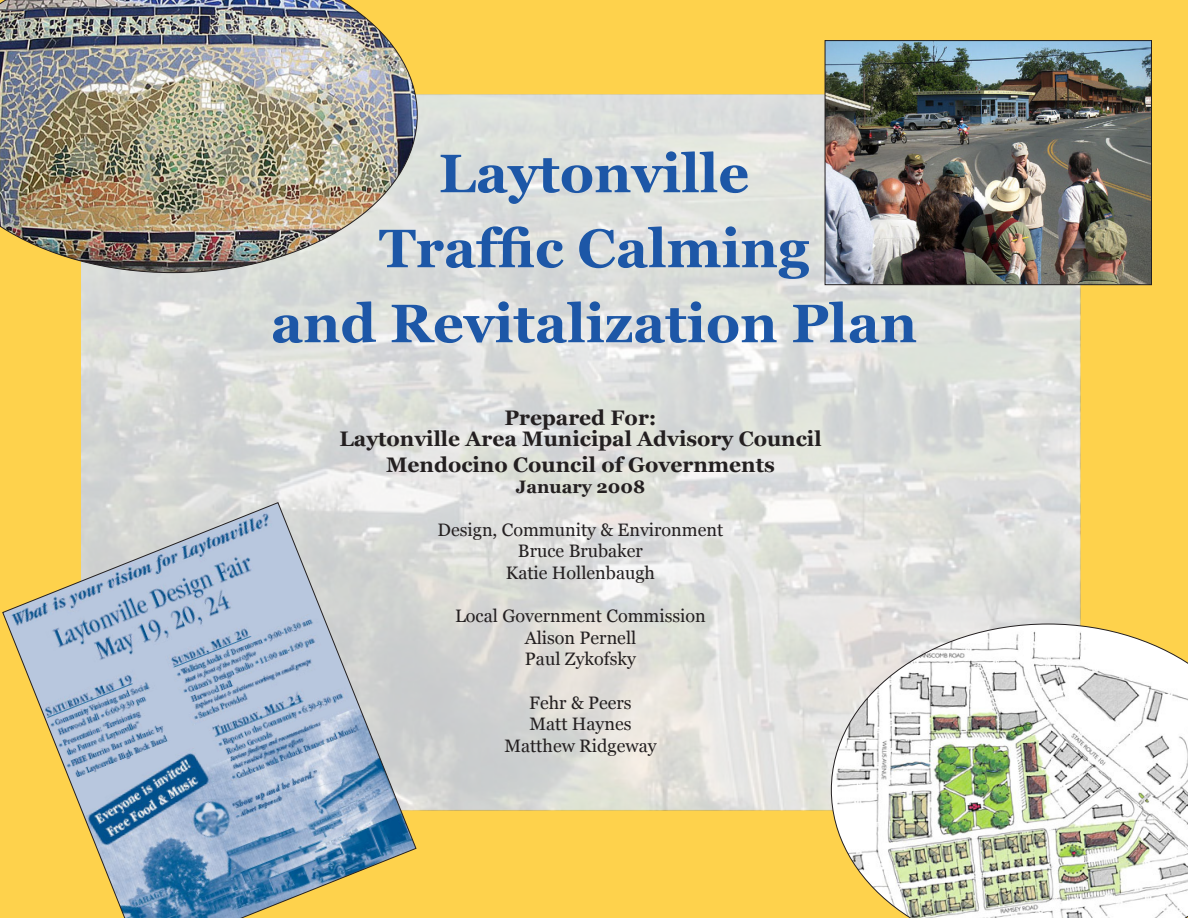
<style>
.page{position:relative;width:1188px;height:918px;background:#fed24c}
.page>*{position:absolute;margin:0;border:0;box-sizing:border-box;transform-origin:0 0}
.t1{font:700 54px "Georgia";color:#1d57a7}
.t2{font:700 21px "Georgia";color:#231f20}
.t3{font:18px "Georgia";color:#231f20}
.t4{font:700 18px "Georgia";color:#231f20}
</style>
<div class="page">
<img style="left:81px;top:95px;width:999px;height:716px">
<svg style="left:2px;top:502px;width:415px;height:416px;background:#b1bab3"></svg>
<img style="left:827px;top:42px;width:323px;height:241px">
<div style="left:825px;top:40px;width:327px;height:245px;border:1px solid #231f20"></div>
<img style="left:831px;top:624px;width:357px;height:294px">
<img style="left:0;top:0;width:418px;height:273px">
<p class="t1" style="left:439px;top:143px;width:312px">Laytonville</p>
<p class="t1" style="left:379px;top:218px;width:432px">Traffic Calming</p>
<p class="t1" style="left:271px;top:293px;width:648px">and Revitalization Plan</p>
<p class="t2" style="left:504px;top:406px;width:154px">Prepared For:</p>
<p class="t2" style="left:339px;top:427px;width:484px">Laytonville Area Municipal Advisory Council</p>
<p class="t2" style="left:386px;top:453px;width:390px">Mendocino Council of Governments</p>
<p class="t4" style="left:516px;top:476px;width:131px">January 2008</p>
<p class="t3" style="left:438px;top:519px;width:287px">Design, Community &amp; Environment</p>
<p class="t3" style="left:518px;top:541px;width:127px">Bruce Brubaker</p>
<p class="t3" style="left:506px;top:563px;width:151px">Katie Hollenbaugh</p>
<p class="t3" style="left:455px;top:606px;width:252px">Local Government Commission</p>
<p class="t3" style="left:525px;top:627px;width:113px">Alison Pernell</p>
<p class="t3" style="left:525px;top:649px;width:113px">Paul Zykofsky</p>
<p class="t3" style="left:529px;top:692px;width:104px">Fehr &amp; Peers</p>
<p class="t3" style="left:529px;top:714px;width:104px">Matt Haynes</p>
<p class="t3" style="left:504px;top:735px;width:154px">Matthew Ridgeway</p>
</div>
